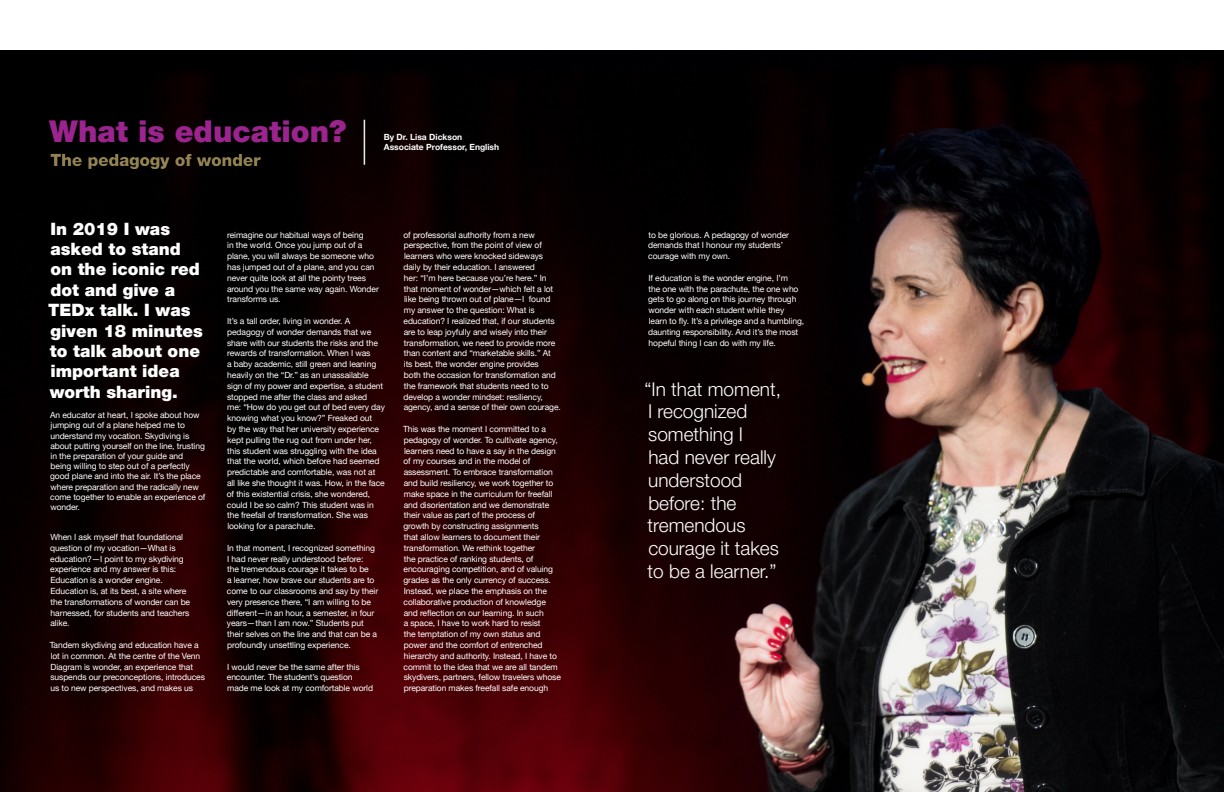
<style>
.page{position:relative;width:1224px;height:792px;background:#fff}
.page>*{position:absolute;margin:0;border:0;box-sizing:border-box;transform-origin:0 0}
.t1{font:900 30px "Helvetica Neue LT Pro";color:#9b248e}
.t2{font:300 19px/22.8px "Helvetica Neue LT Pro";color:#fff}
.t3{font:900 17px/20.4px "Helvetica Neue LT Pro";color:#fff}
.t4{font:900 17px "Helvetica Neue LT Pro";letter-spacing:-.02em;color:#9f8e5a}
.t5{font:8.5px/10.8px "Helvetica Neue LT Pro";letter-spacing:-.01em;color:#fff}
.t6{font:700 8.5px "Helvetica Neue LT Pro";color:#fff}
</style>
<div class="page">
<img style="left:0;top:50px;width:1224px;height:742px">
<div style="left:42px;top:148px;width:238px;height:25px;background:#000"></div>
<hr style="left:363px;top:118px;width:4px;height:47px;background:#231f20;opacity:.1">
<p class="t1" style="left:49px;top:113px;width:299px">What is education?</p>
<h3 class="t4" style="left:50px;top:150px;width:212px">The pedagogy of wonder</h3>
<p class="t6" style="left:384px;top:132px;width:80px">By Dr. Lisa Dickson</p>
<p class="t6" style="left:384px;top:142px;width:117px">Associate Professor, English</p>
<p class="t3" style="left:48px;top:218px;width:156px">In 2019 I was asked to stand on the iconic red dot and give a<br>TEDx talk. I was given 18 minutes to talk about one important idea worth sharing.</p>
<p class="t5" style="left:50px;top:410px;width:157px;line-height:10.2px">An educator at heart, I spoke about how jumping out of a plane helped me to understand my vocation. Skydiving is about putting yourself on the line, trusting in the preparation of your guide and being willing to step out of a perfectly good plane and into the air. It’s the place where preparation and the radically new come together to enable an experience of wonder.</p>
<p class="t5" style="left:50px;top:531px;width:142px">When I ask myself that foundational question of my vocation—What is education?—I point to my skydiving experience and my answer is this:<br>Education is a wonder engine.<br>Education is, at its best, a site where the transformations of wonder can be harnessed, for students and teachers alike.</p>
<p class="t5" style="left:50px;top:639px;width:157px">Tandem skydiving and education have a lot in common. At the centre of the Venn Diagram is wonder, an experience that suspends our preconceptions, introduces us to new perspectives, and makes us</p>
<p class="t5" style="left:227px;top:229px;width:153px">reimagine our habitual ways of being<br>in the world. Once you jump out of a plane, you will always be someone who has jumped out of a plane, and you can never quite look at all the pointy trees around you the same way again. Wonder transforms us.</p>
<p class="t5" style="left:227px;top:315px;width:160px">It’s a tall order, living in wonder. A pedagogy of wonder demands that we share with our students the risks and the rewards of transformation. When I was<br>a baby academic, still green and leaning heavily on the “Dr.” as an unassailable sign of my power and expertise, a student stopped me after the class and asked<br>me: “How do you get out of bed every day knowing what you know?” Freaked out<br>by the way that her university experience kept pulling the rug out from under her, this student was struggling with the idea that the world, which before had seemed predictable and comfortable, was not at all like she thought it was. How, in the face of this existential crisis, she wondered, could I be so calm? This student was in the freefall of transformation. She was looking for a parachute.</p>
<p class="t5" style="left:227px;top:542px;width:153px">In that moment, I recognized something I had never really understood before:<br>the tremendous courage it takes to be<br>a learner, how brave our students are to come to our classrooms and say by their very presence there, “I am willing to be different—in an hour, a semester, in four years—than I am now.” Students put their selves on the line and that can be a profoundly unsettling experience.</p>
<p class="t5" style="left:227px;top:661px;width:148px">I would never be the same after this encounter. The student’s question made me look at my comfortable world</p>
<p class="t5" style="left:404px;top:229px;width:159px">of professorial authority from a new perspective, from the point of view of learners who were knocked sideways daily by their education. I answered<br>her: “I’m here because you’re here.” In that moment of wonder—which felt a lot like being thrown out of plane—I found my answer to the question: What is education? I realized that, if our students are to leap joyfully and wisely into their transformation, we need to provide more than content and “marketable skills.” At its best, the wonder engine provides<br>both the occasion for transformation and the framework that students need to to develop a wonder mindset: resiliency, agency, and a sense of their own courage.</p>
<p class="t5" style="left:403px;top:423px;width:159px">This was the moment I committed to a pedagogy of wonder. To cultivate agency, learners need to have a say in the design of my courses and in the model of assessment. To embrace transformation and build resiliency, we work together to make space in the curriculum for freefall and disorientation and we demonstrate their value as part of the process of growth by constructing assignments<br>that allow learners to document their transformation. We rethink together<br>the practice of ranking students, of encouraging competition, and of valuing grades as the only currency of success.<br>Instead, we place the emphasis on the collaborative production of knowledge and reflection on our learning. In such<br>a space, I have to work hard to resist<br>the temptation of my own status and power and the comfort of entrenched hierarchy and authority. Instead, I have to commit to the idea that we are all tandem skydivers, partners, fellow travelers whose preparation makes freefall safe enough</p>
<p class="t5" style="left:648px;top:229px;width:142px">to be glorious. A pedagogy of wonder demands that I honour my students’ courage with my own.</p>
<p class="t5" style="left:648px;top:272px;width:157px">If education is the wonder engine, I’m<br>the one with the parachute, the one who gets to go along on this journey through wonder with each student while they learn to fly. It’s a privilege and a humbling, daunting responsibility. And it’s the most hopeful thing I can do with my life.</p>
<p class="t2" style="left:644px;top:377px;width:138px">“In that moment,<br>I recognized something I<br>had never really understood before: the tremendous courage it takes to be a learner.”</p>
</div>
